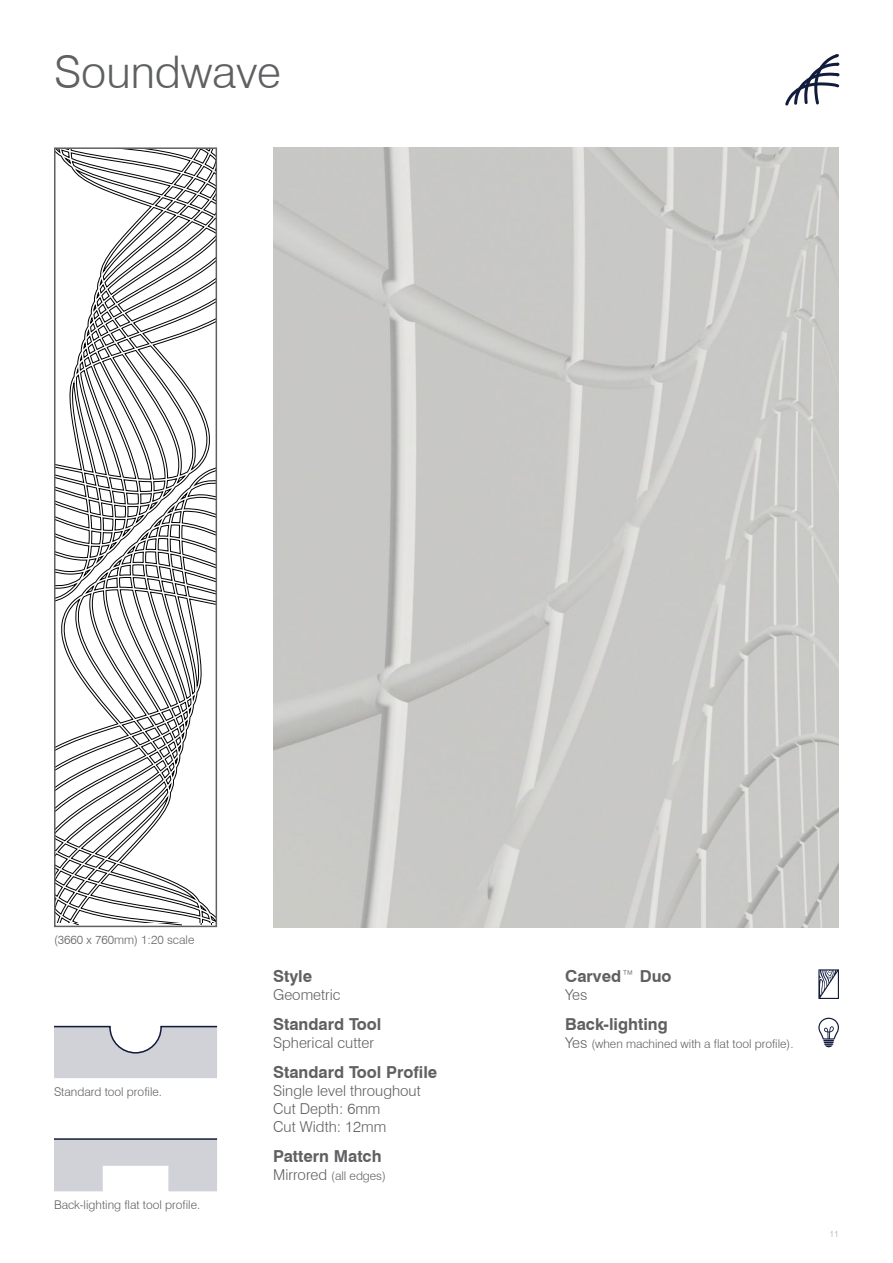
<style>
.page{position:relative;width:893px;height:1263px;background:#fff}
.page>*{position:absolute;margin:0;border:0;box-sizing:border-box;transform-origin:0 0}
.t1{font:300 45px "Swiss 721 BT";color:#5f6062}
.t2{font:700 16.5px "Swiss 721 BT";color:#5f6062}
.t3{font:300 15px/18px "Swiss 721 BT";color:#5f6062}
.t4{font:300 12px "Swiss 721 BT";color:#5f6062}
.t5{font:300 9px "Swiss 721 BT";color:#aaacaf}
.s1{font-size:15px}
.s2{font-weight:300}
</style>
<div class="page">
<svg style="left:785px;top:54px;width:55px;height:52px"></svg>
<svg style="left:57px;top:922px;width:157px;height:2px"></svg>
<svg style="left:57px;top:150px;width:157px;height:317px"></svg>
<svg style="left:57px;top:467px;width:157px;height:455px"></svg>
<div style="left:54px;top:147px;width:163px;height:780px;border:2px solid #5f6062"></div>
<img style="left:273px;top:148px;width:566px;height:779px">
<svg style="left:54px;top:1140px;width:163px;height:51px"></svg>
<hr style="left:54px;top:1138px;width:163px;height:2px;background:#111b3c">
<svg style="left:54px;top:1025px;width:164px;height:53px;background:#cfd1d7"></svg>
<svg style="left:818px;top:1017px;width:21px;height:30px"></svg>
<svg style="left:818px;top:969px;width:21px;height:30px"></svg>
<h1 class="t1" style="left:54px;top:45px;width:229px">Soundwave</h1>
<p class="t4" style="left:54px;top:933px;width:142px">(3660 x 760mm) 1:20 scale</p>
<p class="t4" style="left:54px;top:1084px;width:110px">Standard tool profile.</p>
<p class="t4" style="left:54px;top:1197px;width:148px">Back-lighting flat tool profile.</p>
<h2 class="t2" style="left:273px;top:966px;width:41px">Style</h2>
<p class="t3" style="left:273px;top:985px;width:69px">Geometric</p>
<h2 class="t2" style="left:273px;top:1014px;width:110px">Standard Tool</h2>
<p class="t3" style="left:273px;top:1033px;width:102px">Spherical cutter</p>
<h2 class="t2" style="left:273px;top:1062px;width:166px">Standard Tool Profile</h2>
<p class="t3" style="left:273px;top:1081px;width:149px">Single level throughout<br>Cut Depth: 6mm<br>Cut Width: 12mm</p>
<h2 class="t2" style="left:273px;top:1146px;width:110px">Pattern Match</h2>
<p class="t4" style="left:273px;top:1168px;width:114px"><span class="s1">Mirrored</span> (all edges)</p>
<h2 class="t2" style="left:565px;top:966px;width:108px">Carved<span class="s2">™</span> Duo</h2>
<p class="t3" style="left:565px;top:985px;width:24px">Yes</p>
<h2 class="t2" style="left:565px;top:1014px;width:104px">Back-lighting</h2>
<p class="t4" style="left:565px;top:1036px;width:230px"><span class="s1">Yes</span> (when machined with a flat tool profile).</p>
<p class="t5" style="left:829px;top:1228px;width:11px">11</p>
</div>
